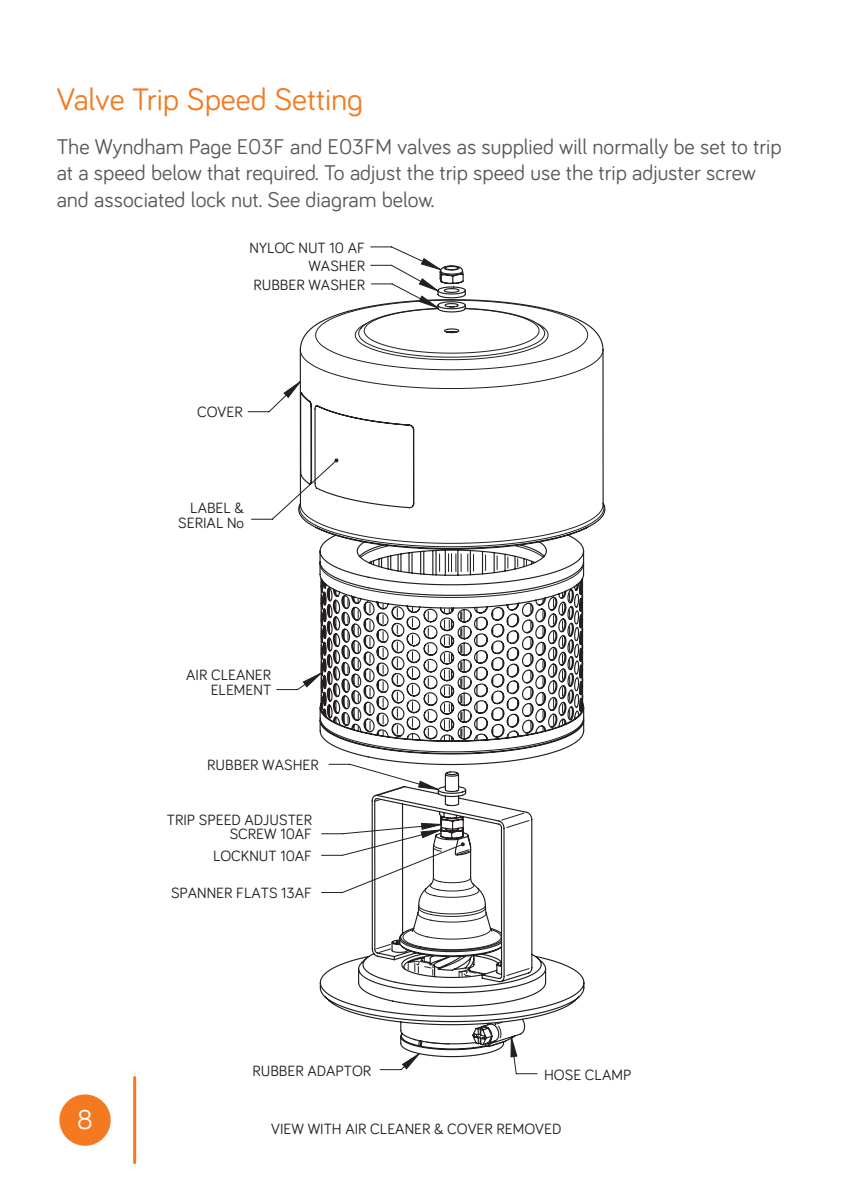
<style>
.page{position:relative;width:842px;height:1191px;background:#fff}
.page>*{position:absolute;margin:0;border:0;box-sizing:border-box;transform-origin:0 0}
.t1{font:32px "Bariol";color:#f47921}
.t2{font:28px "Bariol";color:#fff}
.t3{font:22px/26.4px "Bariol";color:#57585a}
.t4{font:15.4px/14.8px "Bariol";color:#231f20;text-align:right}
</style>
<div class="page">
<svg style="left:299px;top:265px;width:306px;height:781px"></svg>
<hr style="left:133px;top:1077px;width:3px;height:85px;background:#f47921">
<div style="left:59px;top:1094px;width:52px;height:51px;background:#f47921;border-radius:50%"></div>
<h1 class="t1" style="left:57px;top:78px;width:308px">Valve Trip Speed Setting</h1>
<h3 class="t3" style="left:57px;top:132px;width:726px">The Wyndham Page E03F and E03FM valves as supplied will normally be set to trip at a speed below that required. To adjust the trip speed use the trip adjuster screw and associated lock nut. See diagram below.</h3>
<p class="t4" style="left:250px;top:239px;width:117px">NYLOC NUT 10 AF</p>
<p class="t4" style="left:308px;top:258px;width:58px">WASHER</p>
<p class="t4" style="left:253px;top:276px;width:113px">RUBBER WASHER</p>
<p class="t4" style="left:197px;top:403px;width:47px">COVER</p>
<p class="t4" style="left:178px;top:499px;width:67px">LABEL &amp;<br>SERIAL No</p>
<p class="t4" style="left:186px;top:667px;width:86px">AIR CLEANER<br>ELEMENT</p>
<p class="t4" style="left:207px;top:756px;width:113px">RUBBER WASHER</p>
<h2 class="t2" style="left:77px;top:1101px;width:17px">8</h2>
<p class="t4" style="left:167px;top:811px;width:147px">TRIP SPEED ADJUSTER<br>SCREW 10AF</p>
<p class="t4" style="left:213px;top:847px;width:101px">LOCKNUT 10AF</p>
<p class="t4" style="left:171px;top:885px;width:143px">SPANNER FLATS 13AF</p>
<p class="t4" style="left:252px;top:1062px;width:120px">RUBBER ADAPTOR</p>
<p class="t4" style="left:544px;top:1066px;width:89px">HOSE CLAMP</p>
<p class="t4" style="left:271px;top:1120px;width:292px">VIEW WITH AIR CLEANER &amp; COVER REMOVED</p>
</div>
